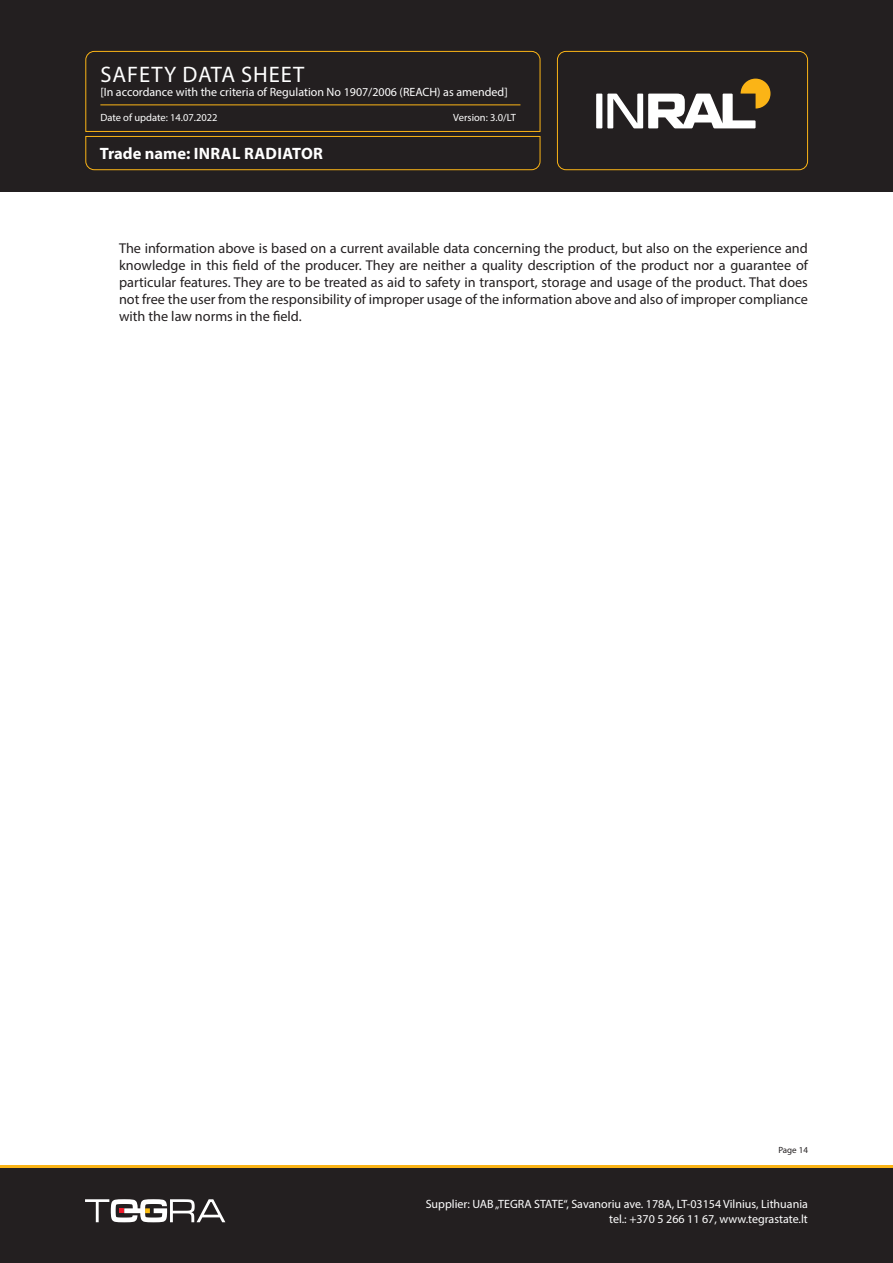
<style>
.page{position:relative;width:893px;height:1263px;background:#fff}
.page>*{position:absolute;margin:0;border:0;box-sizing:border-box;transform-origin:0 0}
.t1{font:22.5px "Myriad Pro";letter-spacing:.04em;color:#fff}
.t2{font:700 16.5px "Myriad Pro";letter-spacing:.01em;color:#fff}
.Tekstas_paprastas_Bo{font:14.25px/17.1px "Myriad Pro";color:#231f20;text-align:justify}
.t3{font:12px/14.4px "Myriad Pro";color:#fff;text-align:right}
.t4{font:10.5px "Myriad Pro";color:#fff}
.t5{font:9px "Myriad Pro";color:#231f20}
</style>
<div class="page">
<div style="left:0;top:1165px;width:893px;height:98px;background:#231f20"></div>
<div style="left:0;top:0;width:893px;height:191px;background:#231f20"></div>
<svg style="left:85px;top:51px;width:456px;height:119px"></svg>
<div style="left:557px;top:51px;width:251px;height:119px;border:1px solid #fbb416;border-radius:9px"></div>
<hr style="left:100px;top:104px;width:420px;height:1px;background:#fbb416">
<svg style="left:85px;top:1199px;width:140px;height:23px"></svg>
<div style="left:596px;top:94px;width:6px;height:34px;background:#fff"></div>
<svg style="left:607px;top:79px;width:163px;height:49px"></svg>
<hr style="left:0;top:1165px;width:893px;height:2px;background:#fbb416">
<h1 class="t1" style="left:101px;top:60px;width:205px">SAFETY DATA SHEET</h1>
<p class="t3" style="left:100px;top:85px;width:409px">[In accordance with the criteria of Regulation No 1907/2006 (REACH) as amended]</p>
<p class="t4" style="left:100px;top:111px;width:119px">Date of update: 14.07.2022</p>
<p class="t4" style="left:453px;top:111px;width:64px">Version: 3.0/LT</p>
<p class="t2" style="left:100px;top:142px;width:225px">Trade name: INRAL RADIATOR</p>
<p class="Tekstas_paprastas_Bo" style="left:119px;top:239px;width:690px">The information above is based on a current available data concerning the product, but also on the experience and knowledge in this field of the producer. They are neither a quality description of the product nor a guarantee of particular features. They are to be treated as aid to safety in transport, storage and usage of the product. That does not free the user from the responsibility of improper usage of the information above and also of improper compliance with the law norms in the field.</p>
<p class="t5" style="left:778px;top:1144px;width:31px">Page 14</p>
<p class="t3" style="left:426px;top:1197px;width:384px">Supplier: UAB „TEGRA STATE“, Savanoriu ave. 178A, LT-03154 Vilnius, Lithuania tel.: +370 5 266 11 67, www.tegrastate.lt</p>
</div>
